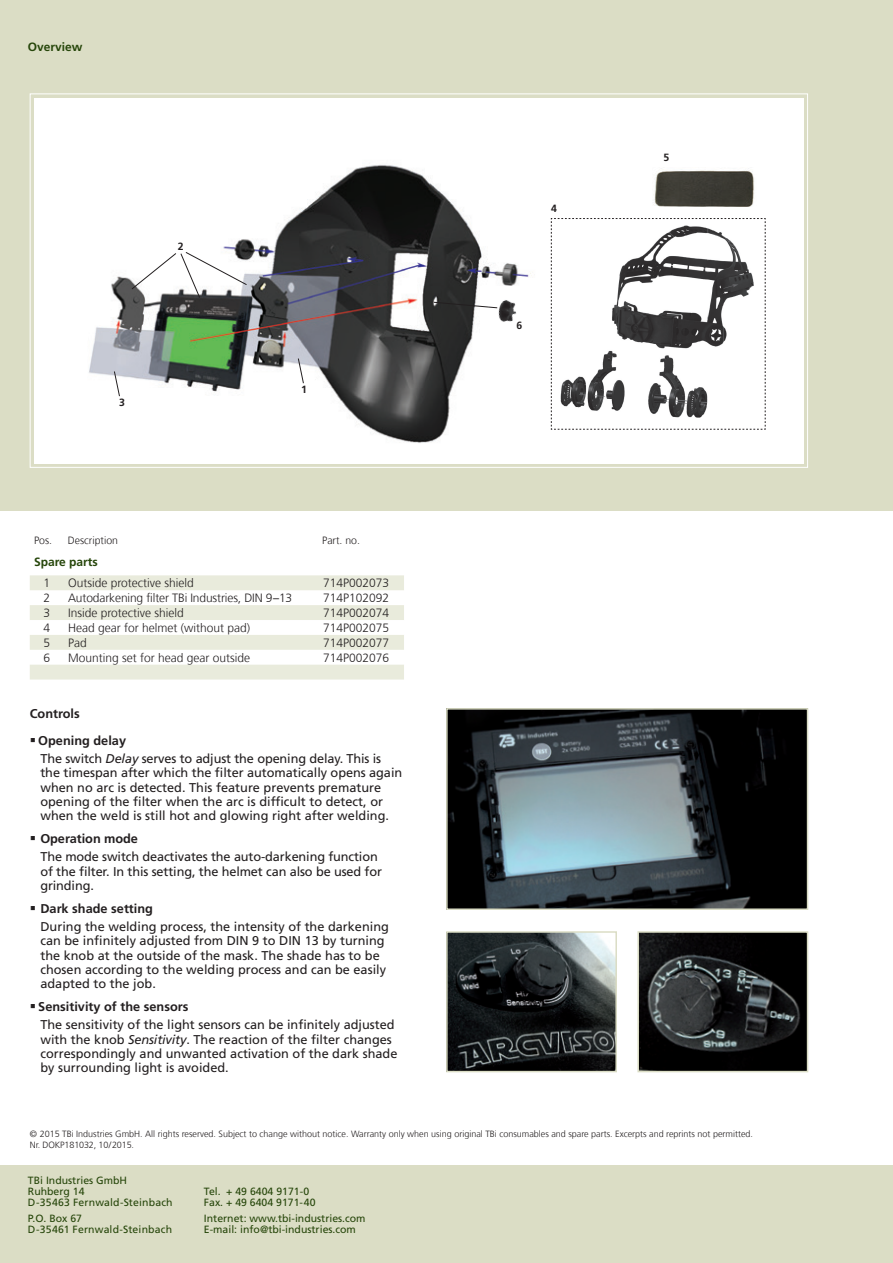
<style>
.page{position:relative;width:893px;height:1263px;background:#fff}
.page>*{position:absolute;margin:0;border:0;box-sizing:border-box;transform-origin:0 0}
.t1{font:12.75px/14.2px "Frutiger LT Std";color:#231f20}
.t2{font:700 12.75px "Frutiger LT Std";color:#231f20}
.t3{font:300 12px "Frutiger";color:#231f20}
.t4{font:700 12px "Frutiger LT Std";color:#26460a}
.t5{font:10.5px/11.2px "Frutiger LT Std";color:#26460a}
.t6{font:300 10.5px "Frutiger";color:#231f20}
.t7{font:700 10.5px "Frutiger LT Std";color:#231f20}
.t8{font:300 9px/10.8px "Frutiger";color:#231f20}
.s1{font-family:"Frutiger LT Std";font-weight:400}
.s2{font-family:"Arial";font-size:18px}
.s3{font-weight:700}
.s4{font-style:italic}
</style>
<div class="page">
<div style="left:0;top:1165px;width:893px;height:98px;background:#dbddc5"></div>
<div style="left:0;top:0;width:893px;height:510px;background:#dbddc5"></div>
<div style="left:34px;top:98px;width:770px;height:365px;background:#fff"></div>
<img style="left:89px;top:165px;width:443px;height:278px">
<svg style="left:551px;top:218px;width:215px;height:212px"></svg>
<img style="left:653px;top:170px;width:101px;height:36px">
<svg style="left:433px;top:301px;width:63px;height:8px"></svg>
<img style="left:496px;top:295px;width:29px;height:31px">
<svg style="left:298px;top:358px;width:6px;height:26px"></svg>
<svg style="left:114px;top:371px;width:6px;height:26px"></svg>
<svg style="left:131px;top:252px;width:116px;height:46px"></svg>
<svg style="left:30px;top:575px;width:374px;height:104px"></svg>
<img style="left:640px;top:934px;width:165px;height:135px">
<div style="left:637px;top:931px;width:171px;height:141px;border:2px solid #dbddc5"></div>
<img style="left:449px;top:711px;width:356px;height:196px">
<div style="left:446px;top:708px;width:362px;height:202px;border:2px solid #dbddc5"></div>
<img style="left:449px;top:934px;width:165px;height:135px">
<div style="left:446px;top:931px;width:171px;height:141px;border:2px solid #dbddc5"></div>
<p class="t4" style="left:28px;top:39px;width:56px">Overview</p>
<p class="t7" style="left:178px;top:240px;width:7px">2</p>
<p class="t7" style="left:119px;top:396px;width:7px">3</p>
<p class="t7" style="left:301px;top:383px;width:7px">1</p>
<p class="t6" style="left:34px;top:535px;width:20px">Pos.</p>
<p class="t6" style="left:68px;top:535px;width:52px">Description</p>
<p class="t6" style="left:322px;top:535px;width:39px">Part. no.</p>
<p class="t4" style="left:34px;top:555px;width:65px">Spare parts</p>
<p class="t3" style="left:43px;top:576px;width:8px">1</p>
<p class="t3" style="left:68px;top:576px;width:127px">Outside protective shield</p>
<p class="t3" style="left:323px;top:576px;width:68px">714P002073</p>
<p class="t3" style="left:43px;top:591px;width:8px">2</p>
<p class="t3" style="left:68px;top:591px;width:226px">Autodarkening filter TBi Industries, DIN 9 <span class="s1">–</span>13</p>
<p class="t3" style="left:323px;top:591px;width:68px">714P102092</p>
<p class="t3" style="left:43px;top:606px;width:8px">3</p>
<p class="t3" style="left:68px;top:606px;width:117px">Inside protective shield</p>
<p class="t3" style="left:323px;top:606px;width:68px">714P002074</p>
<p class="t3" style="left:43px;top:621px;width:8px">4</p>
<p class="t3" style="left:68px;top:621px;width:184px">Head gear for helmet (without pad)</p>
<p class="t3" style="left:323px;top:621px;width:68px">714P002075</p>
<p class="t3" style="left:43px;top:636px;width:8px">5</p>
<p class="t3" style="left:68px;top:636px;width:20px">Pad</p>
<p class="t3" style="left:323px;top:636px;width:68px">714P002077</p>
<p class="t3" style="left:43px;top:651px;width:8px">6</p>
<p class="t3" style="left:68px;top:651px;width:184px">Mounting set for head gear outside</p>
<p class="t3" style="left:323px;top:651px;width:68px">714P002076</p>
<p class="t2" style="left:30px;top:706px;width:52px">Controls</p>
<p class="t1" style="left:40px;top:731px;width:342px;line-height:18.5px;text-indent:-11px"><span class="s2">▪</span> <span class="s3">Opening delay<br></span>The switch <span class="s4">Delay</span> serves to adjust the opening delay. This is</p>
<p class="t1" style="left:40px;top:766px;width:363px">the timespan after which the filter automatically opens again when no arc is detected. This feature prevents premature opening of the filter when the arc is difficult to detect, or when the weld is still hot and glowing right after welding.</p>
<p class="t1" style="left:40px;top:829px;width:339px;line-height:18.5px;text-indent:-11px"><span class="s2">▪</span> <span class="s3">Operation mode<br></span>The mode switch deactivates the auto-darkening function</p>
<p class="t1" style="left:40px;top:864px;width:343px">of the filter. In this setting, the helmet can also be used for grinding.</p>
<p class="t1" style="left:40px;top:899px;width:350px;line-height:18.5px;text-indent:-11px"><span class="s2">▪</span> <span class="s3">Dark shade setting<br></span>During the welding process, the intensity of the darkening</p>
<p class="t1" style="left:40px;top:934px;width:347px">can be infinitely adjusted from DIN 9 to DIN 13 by turning the knob at the outside of the mask. The shade has to be chosen according to the welding process and can be easily adapted to the job.</p>
<p class="t1" style="left:40px;top:997px;width:356px;line-height:18.5px;text-indent:-11px"><span class="s2">▪</span> <span class="s3">Sensitivity of the sensors<br></span>The sensitivity of the light sensors can be infinitely adjusted</p>
<p class="t1" style="left:40px;top:1032px;width:359px">with the knob <span class="s4">Sensitivity</span>. The reaction of the filter changes correspondingly and unwanted activation of the dark shade by surrounding light is avoided.</p>
<p class="t7" style="left:551px;top:202px;width:7px">4</p>
<p class="t7" style="left:516px;top:319px;width:7px">6</p>
<p class="t7" style="left:663px;top:151px;width:7px">5</p>
<p class="t8" style="left:30px;top:1129px;width:725px">© 2015 TBi Industries GmbH. All rights reserved. Subject to change without notice. Warranty only when using original TBi consumables and spare parts. Excerpts and reprints not permitted.<br>Nr. DOKP181032, 10 /2015.</p>
<p class="t5" style="left:28px;top:1174px;width:146px">TBi Industries GmbH<br>Ruhberg 14<br>D-35463 Fernwald-Steinbach</p>
<p class="t5" style="left:28px;top:1212px;width:146px">P.O. Box 67<br>D-35461 Fernwald-Steinbach</p>
<p class="t5" style="left:204px;top:1186px;width:113px">Tel. + 49 6404 9171-0<br>Fax. + 49 6404 9171- 40</p>
<p class="t5" style="left:204px;top:1212px;width:163px">Internet: www.tbi-industries.com<br>E-mail: info@tbi-industries.com</p>
</div>
